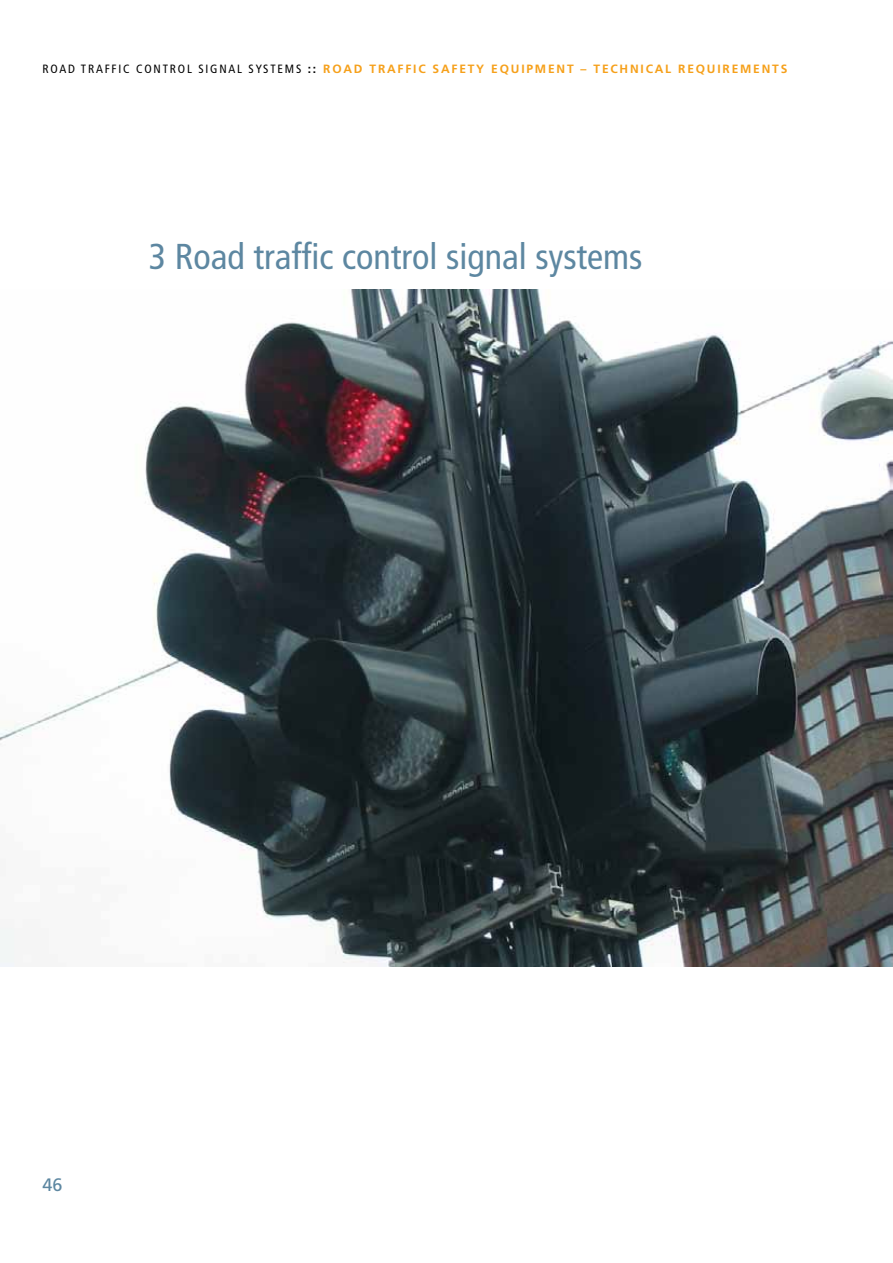
<style>
.page{position:relative;width:893px;height:1263px;background:#fff}
.page>*{position:absolute;margin:0;border:0;box-sizing:border-box;transform-origin:0 0}
.t1{font:condensed 36px "Frutiger";color:#5d87a1}
.t2{font:18px "Frutiger LT Std";color:#5d87a1}
.t3{font:700 12px "Frutiger";letter-spacing:.15em;color:#f6a01a}
.s1{font-weight:400;font-stretch:condensed;color:#000}
.s2{color:#000}
</style>
<div class="page">
<img style="left:0;top:289px;width:893px;height:677px">
<p class="t3" style="left:43px;top:62px;width:746px"><span class="s1">ROAD TRAFFIC CONTROL SIGNAL SYSTEMS</span> <span class="s2">::</span> ROAD TRAFFIC SAFETY EQUIPMENT – TECHNICAL REQUIREMENTS</p>
<h1 class="t1" style="left:149px;top:236px;width:495px">3 Road traffic control signal systems</h1>
<h2 class="t2" style="left:43px;top:1174px;width:22px">46</h2>
</div>
